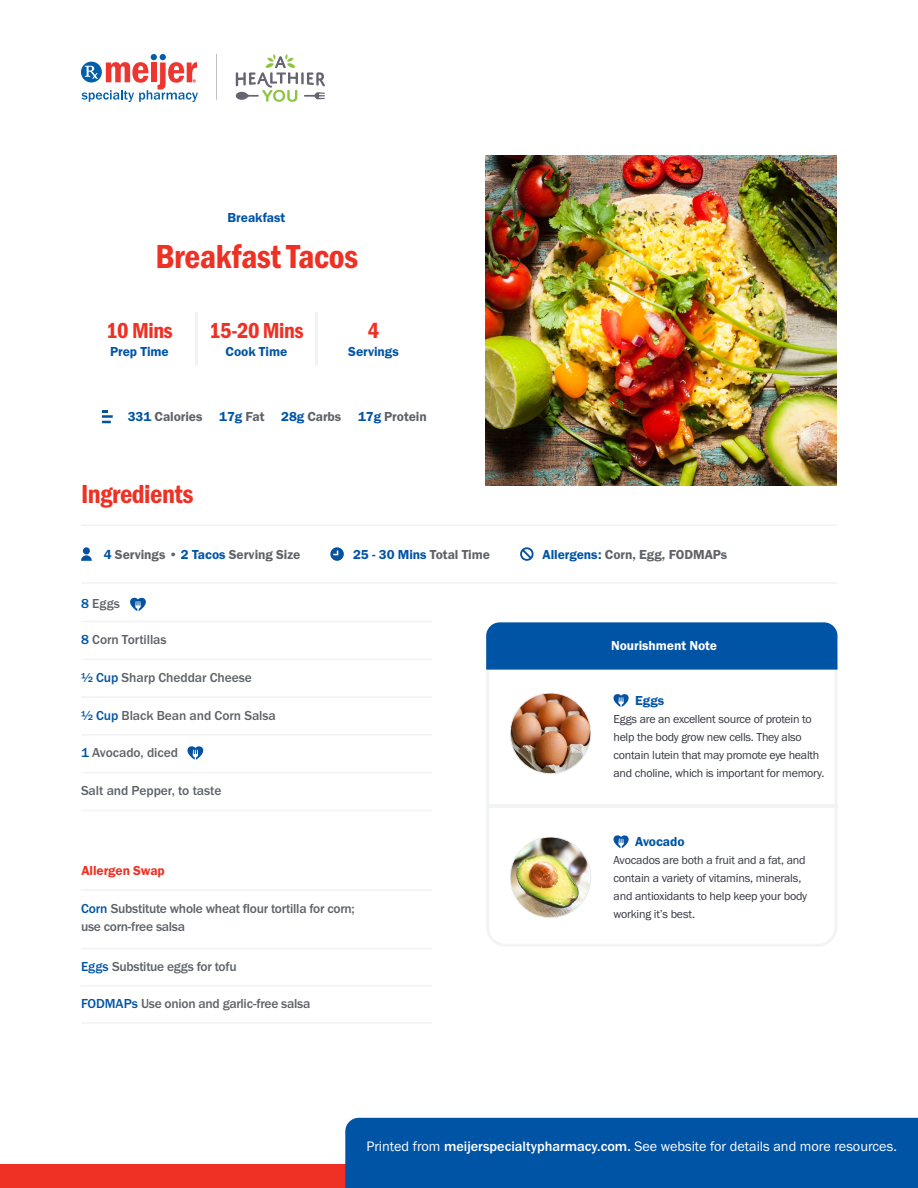
<style>
.page{position:relative;width:918px;height:1188px;background:#fff}
.page>*{position:absolute;margin:0;border:0;box-sizing:border-box;transform-origin:0 0}
.t1{font:34.5px "Franklin Gothic URW Con Dem";letter-spacing:-.015em;color:#ee3124}
.t2{font:27px "Franklin Gothic URW Con Dem";letter-spacing:-.02em;color:#ee3124}
.t3{font:22.5px "Franklin Gothic URW Con Dem";letter-spacing:-.02em;color:#ee3124}
.t4{font:14.25px "Franklin Gothic URW Boo";color:#fff}
.t5{font:500 13.5px/18px "Franklin Gothic URW";letter-spacing:-.01em;color:#5e6369}
.t6{font:13.5px "Franklin Gothic URW Dem";letter-spacing:-.005em;color:#5e6369}
.t7{font:13.5px "Franklin Gothic URW Dem";letter-spacing:-.005em;color:#0054a6}
.t8{font:13.5px "Franklin Gothic URW Dem";letter-spacing:-.005em;color:#fff}
.t9{font:13.5px "Franklin Gothic URW Dem";letter-spacing:-.005em;color:#ee3124}
.t10{font:12px/18px "Franklin Gothic URW Boo";letter-spacing:-.02em;color:#343741}
.s1{color:#0054a6}
.s2{color:#5e6369}
.s3{font-family:"Franklin Gothic URW";font-weight:500}
</style>
<div class="page">
<hr style="left:217px;top:54px;width:1px;height:46px;background:#bfc2c4">
<svg style="left:82px;top:54px;width:116px;height:48px"></svg>
<svg style="left:236px;top:54px;width:89px;height:48px"></svg>
<div style="left:0;top:1164px;width:918px;height:24px;background:#ee3124"></div>
<div style="left:345px;top:1118px;width:573px;height:70px;background:#0054a6"></div>
<hr style="left:81px;top:810px;width:351px;height:1px;background:#f1f3f4">
<hr style="left:81px;top:772px;width:351px;height:1px;background:#f1f3f4">
<hr style="left:81px;top:734px;width:351px;height:2px;background:#f1f3f4">
<hr style="left:81px;top:696px;width:351px;height:2px;background:#f1f3f4">
<hr style="left:81px;top:659px;width:351px;height:1px;background:#f1f3f4">
<hr style="left:81px;top:621px;width:351px;height:1px;background:#f1f3f4">
<hr style="left:81px;top:1022px;width:351px;height:2px;background:#f1f3f4">
<hr style="left:81px;top:985px;width:351px;height:2px;background:#f1f3f4">
<hr style="left:81px;top:948px;width:351px;height:1px;background:#f1f3f4">
<hr style="left:81px;top:889px;width:351px;height:2px;background:#f1f3f4">
<img style="left:486px;top:156px;width:351px;height:329px">
<hr style="left:315px;top:312px;width:2px;height:54px;background:#f1f3f4">
<hr style="left:196px;top:312px;width:2px;height:54px;background:#f1f3f4">
<hr style="left:81px;top:582px;width:756px;height:2px;background:#f1f3f4">
<hr style="left:81px;top:524px;width:756px;height:2px;background:#f1f3f4">
<svg style="left:102px;top:410px;width:11px;height:13px"></svg>
<div style="left:83px;top:547px;width:7px;height:7px;background:#0552a1;border-radius:50%"></div>
<svg style="left:330px;top:547px;width:14px;height:14px"></svg>
<svg style="left:520px;top:547px;width:14px;height:14px"></svg>
<svg style="left:81px;top:555px;width:11px;height:6px"></svg>
<svg style="left:130px;top:598px;width:16px;height:13px"></svg>
<svg style="left:187px;top:746px;width:16px;height:14px"></svg>
<svg style="left:486px;top:646px;width:352px;height:301px"></svg>
<div style="left:486px;top:622px;width:351px;height:48px;background:#0054a6"></div>
<svg style="left:613px;top:694px;width:16px;height:13px"></svg>
<svg style="left:613px;top:835px;width:16px;height:13px"></svg>
<h1 class="t7" style="left:228px;top:209px;width:59px">Breakfast</h1>
<h1 class="t1" style="left:155px;top:233px;width:205px">Breakfast Tacos</h1>
<h1 class="t3" style="left:106px;top:315px;width:68px">10 Mins</h1>
<h1 class="t7" style="left:110px;top:343px;width:60px">Prep Time</h1>
<h1 class="t3" style="left:209px;top:315px;width:96px">15-20 Mins</h1>
<h1 class="t7" style="left:226px;top:343px;width:63px">Cook Time</h1>
<h1 class="t3" style="left:368px;top:315px;width:13px">4</h1>
<h1 class="t7" style="left:348px;top:343px;width:52px">Servings</h1>
<h1 class="t6" style="left:128px;top:408px;width:301px"><span class="s1">331</span> Calories <span class="s1">17g</span> Fat <span class="s1">28g</span> Carbs <span class="s1">17g</span> Protein</h1>
<h1 class="t2" style="left:81px;top:476px;width:114px">Ingredients</h1>
<h2 class="t6" style="left:104px;top:546px;width:198px"><span class="s1">4</span> Servings • <span class="s1">2 Tacos</span> Serving Size</h2>
<h2 class="t7" style="left:353px;top:546px;width:138px">25 - 30 Mins <span class="s2">Total Time</span></h2>
<h2 class="t6" style="left:543px;top:546px;width:186px"><span class="s1">Allergens:</span> Corn, Egg, FODMAPs</h2>
<p class="t5" style="left:81px;top:594px;width:41px"><span class="s1">8</span> Eggs</p>
<p class="t5" style="left:81px;top:630px;width:87px"><span class="s1">8</span> Corn Tortillas</p>
<p class="t5" style="left:81px;top:668px;width:173px"><span class="s1">½ Cup</span> Sharp Cheddar Cheese</p>
<p class="t5" style="left:81px;top:706px;width:196px"><span class="s1">½ Cup</span> Black Bean and Corn Salsa</p>
<p class="t5" style="left:81px;top:744px;width:99px"><span class="s1">1</span> Avocado, diced</p>
<p class="t5" style="left:81px;top:781px;width:142px">Salt and Pepper, to taste</p>
<p class="t8" style="left:611px;top:638px;width:107px">Nourishment Note</p>
<p class="t7" style="left:635px;top:693px;width:31px">Eggs</p>
<p class="t10" style="left:614px;top:710px;width:212px">Eggs are an excellent source of protein to help the body grow new cells. They also contain lutein that may promote eye health and choline, which is important for memory.</p>
<p class="t9" style="left:81px;top:862px;width:85px">Allergen Swap</p>
<p class="t5" style="left:81px;top:899px;width:275px"><span class="s1">Corn</span> Substitute whole wheat four tortilla for corn; use corn-free salsa</p>
<p class="t5" style="left:81px;top:957px;width:157px"><span class="s1">Eggs</span> Substitue eggs for tofu</p>
<p class="t5" style="left:81px;top:995px;width:231px"><span class="s1">FODMAPs</span> Use onion and garlic-free salsa</p>
<p class="t7" style="left:635px;top:833px;width:51px">Avocado</p>
<p class="t10" style="left:614px;top:851px;width:195px">Avocados are both a fruit and a fat, and contain a variety of vitamins, minerals, and antioxidants to help keep your body working it’s best.</p>
<p class="t4" style="left:366px;top:1137px;width:532px">Printed from <span class="s3">meijerspecialtypharmacy.com.</span> See website for details and more resources.</p>
</div>
